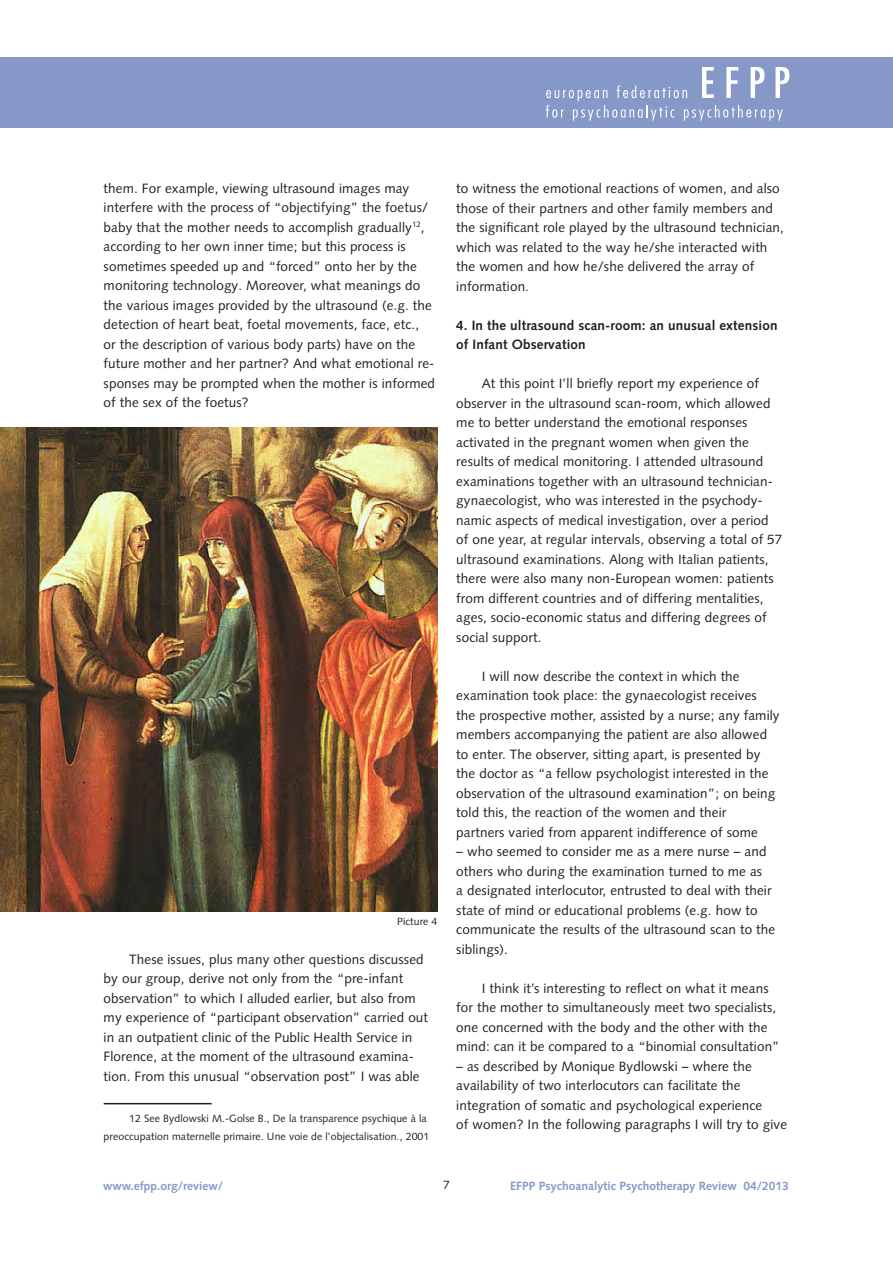
<style>
.page{position:relative;width:893px;height:1263px;background:#fff}
.page>*{position:absolute;margin:0;border:0;box-sizing:border-box;transform-origin:0 0}
.Lauftext{font:13.5px/19.5px "Syntax LT Pro";letter-spacing:.01em;color:#231f20}
.Lauftext_Titel{font:700 13.5px/19.5px "Syntax LT Pro";letter-spacing:.01em;color:#231f20}
.t1{font:700 12px "Syntax LT Pro";color:#8598c8}
.t2{font:12px "Syntax LT Pro";color:#231f20}
.Fußnote{font:10.5px/18px "Syntax LT Pro";letter-spacing:.01em;color:#231f20;text-align:right}
.Bild_Untertitel{font:10.5px "Syntax LT Pro";letter-spacing:.01em;color:#231f20}
</style>
<div class="page">
<div style="left:0;top:57px;width:893px;height:71px;background:#8598c8"></div>
<svg style="left:546px;top:67px;width:243px;height:54px"></svg>
<hr style="left:104px;top:1103px;width:108px;height:1px;background:#231f20">
<img style="left:0;top:427px;width:437px;height:485px">
<p class="Lauftext" style="left:104px;top:178px;width:333px">them. For example, viewing ultrasound images may interfere with the process of “objectifying” the foetus/ baby that the mother needs to accomplish gradually<sup>12</sup>, according to her own inner time; but this process is sometimes speeded up and “forced” onto her by the monitoring technology. Moreover, what meanings do the various images provided by the ultrasound (e.g. the detection of heart beat, foetal movements, face, etc.,<br>or the description of various body parts) have on the future mother and her partner? And what emotional re&shy;sponses may be prompted when the mother is informed of the sex of the foetus?</p>
<p class="Bild_Untertitel" style="left:397px;top:915px;width:42px">Picture 4</p>
<p class="Lauftext" style="left:104px;top:949px;width:326px;text-indent:26px">These issues, plus many other questions discussed by our group, derive not only from the “pre-infant observation” to which I alluded earlier, but also from my experience of “participant observation” carried out in an outpatient clinic of the Public Health Service in Florence, at the moment of the ultrasound examina&shy;tion. From this unusual “observation post” I was able</p>
<p class="Fußnote" style="left:104px;top:1109px;width:327px">12 See Bydlowski M.-Golse B., De la transparence psychique à la preoccupation maternelle primaire. Une voie de l’objectalisation., 2001</p>
<p class="Lauftext" style="left:456px;top:179px;width:329px">to witness the emotional reactions of women, and also those of their partners and other family members and the significant role played by the ultrasound technician, which was related to the way he/she interacted with the women and how he/she delivered the array of information.</p>
<p class="Lauftext_Titel" style="left:456px;top:315px;width:323px">4. In the ultrasound scan-room: an unusual extension of Infant Observation</p>
<p class="Lauftext" style="left:456px;top:374px;width:328px;text-indent:26px">At this point I’ll briefly report my experience of observer in the ultrasound scan-room, which allowed me to better understand the emotional responses activated in the pregnant women when given the results of medical monitoring. I attended ultrasound examinations together with an ultrasound technician&shy;gynaecologist, who was interested in the psychody&shy;namic aspects of medical investigation, over a period of one year, at regular intervals, observing a total of 57 ultrasound examinations. Along with Italian patients, there were also many non-European women: patients from different countries and of differing mentalities, ages, socio-economic status and differing degrees of social support.</p>
<p class="Lauftext" style="left:456px;top:666px;width:325px;text-indent:26px">I will now describe the context in which the examination took place: the gynaecologist receives<br>the prospective mother, assisted by a nurse; any family members accompanying the patient are also allowed to enter. The observer, sitting apart, is presented by the doctor as “a fellow psychologist interested in the observation of the ultrasound examination”; on being told this, the reaction of the women and their<br>partners varied from apparent indifference of some</p>
<p class="Lauftext" style="left:456px;top:842px;width:320px">– who seemed to consider me as a mere nurse – and others who during the examination turned to me as<br>a designated interlocutor, entrusted to deal with their state of mind or educational problems (e.g. how to communicate the results of the ultrasound scan to the siblings).</p>
<p class="Lauftext" style="left:456px;top:978px;width:325px;text-indent:26px">I think it’s interesting to reflect on what it means for the mother to simultaneously meet two specialists, one concerned with the body and the other with the mind: can it be compared to a “binomial consultation”</p>
<p class="Lauftext" style="left:456px;top:1056px;width:332px">– as described by Monique Bydlowski – where the availability of two interlocutors can facilitate the integration of somatic and psychological experience<br>of women? In the following paragraphs I will try to give</p>
<p class="t1" style="left:103px;top:1178px;width:122px">www.efpp.org/review/</p>
<p class="t2" style="left:443px;top:1178px;width:8px">7</p>
<p class="t1" style="left:510px;top:1178px;width:280px">EFPP Psychoanalytic Psychotherapy Review 04/2013</p>
</div>
